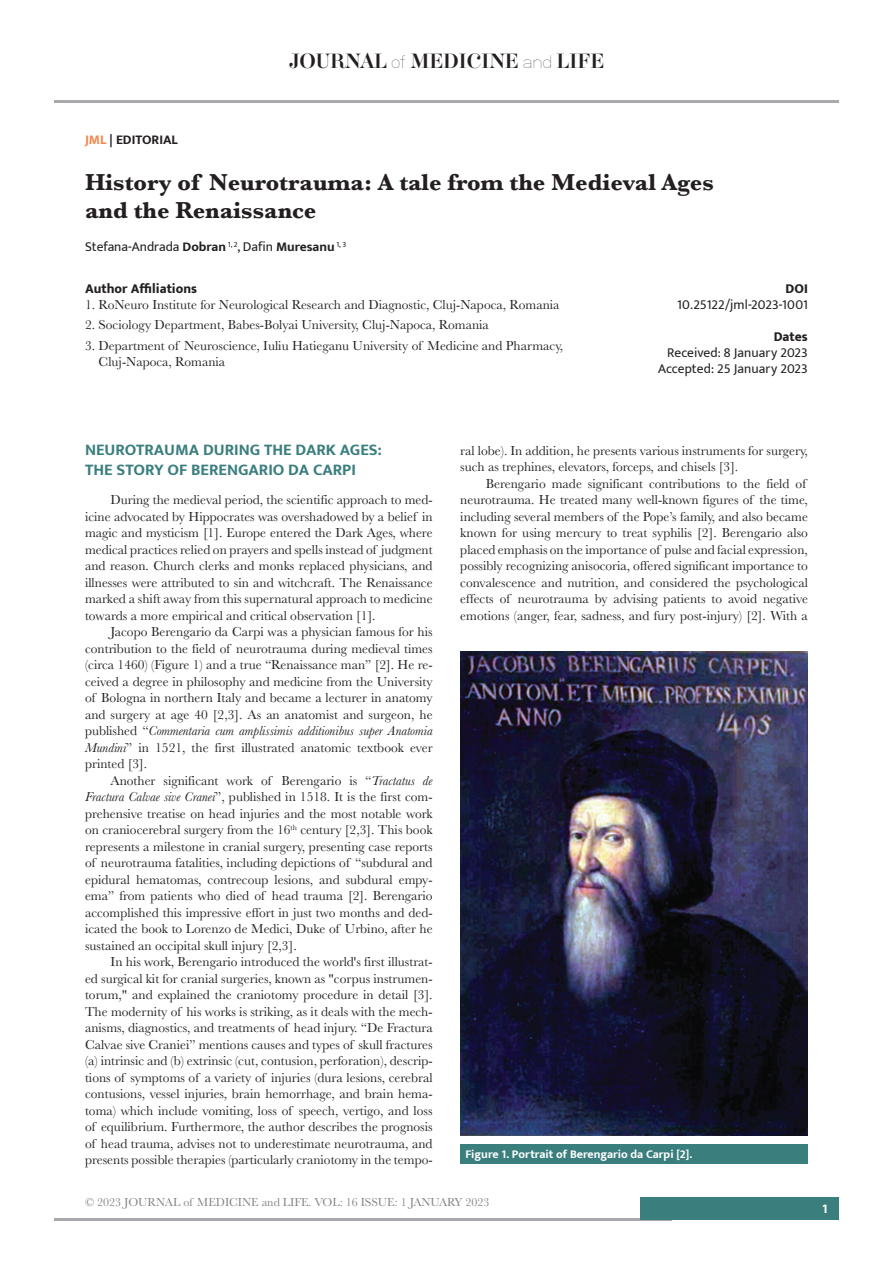
<style>
.page{position:relative;width:893px;height:1263px;background:#fff}
.page>*{position:absolute;margin:0;border:0;box-sizing:border-box;transform-origin:0 0}
.t1{font:700 24px/28.8px "Baskerville";color:#231f20}
.t2{font:18px "Aker Brygge Display";color:#231f20}
.t3{font:700 16.5px/19.8px "Mukta";color:#3b7e7e}
.t4{font:13.5px/16.5px "Baskerville";color:#231f20;text-align:justify}
.t5{font:13.5px/16.2px "Mukta";letter-spacing:.005em;color:#231f20;text-align:right}
.t6{font:800 13.5px "Mukta";color:#231f20}
.t7{font:700 13.5px "Mukta";color:#231f20}
.t8{font:700 13.5px "Mukta";color:#fff}
.t9{font:12px "Baskerville";color:#808285}
.t10{font:700 12px "Mukta";color:#fff}
.s1{font-family:"Neubau Grotesk Lei"}
.s2{color:#f5854c}
.s3{font-weight:700}
.s4{font-style:italic}
</style>
<div class="page">
<hr style="left:54px;top:1218px;width:618px;height:2px;background:#a8a9ad">
<div style="left:641px;top:1198px;width:198px;height:22px;background:#3b7e7e"></div>
<hr style="left:54px;top:100px;width:785px;height:2px;background:#a8a9ad">
<img style="left:460px;top:651px;width:348px;height:485px">
<div style="left:460px;top:1144px;width:348px;height:20px;background:#3b7e7e"></div>
<h2 class="t2" style="left:289px;top:49px;width:317px">JOURNAL <span class="s1">of</span> MEDICINE <span class="s1">and</span> LIFE</h2>
<p class="t7" style="left:85px;top:132px;width:94px"><span class="s2">JML</span> | EDITORIAL</p>
<h1 class="t1" style="left:85px;top:168px;width:630px">History of Neurotrauma: A tale from the Medieval Ages and the Renaissance</h1>
<p class="t5" style="left:85px;top:238px;width:263px">Stefana-Andrada <span class="s3">Dobran</span> <sup>1,</sup> <sup>2</sup>, Dafin <span class="s3">Muresanu</span> <sup>1,</sup> <sup>3</sup></p>
<p class="t6" style="left:85px;top:280px;width:114px">Author Affiliations</p>
<p class="t4" style="left:85px;top:296px;width:476px">1. RoNeuro Institute for Neurological Research and Diagnostic, Cluj-Napoca, Romania</p>
<p class="t4" style="left:85px;top:317px;width:405px">2. Sociology Department, Babes-Bolyai University, Cluj-Napoca, Romania</p>
<p class="t4" style="left:99px;top:337px;width:466px;text-indent:-14px">3. Department of Neuroscience, Iuliu Hatieganu University of Medicine and Pharmacy,<br>Cluj-Napoca, Romania</p>
<p class="t6" style="left:786px;top:280px;width:24px">DOI</p>
<p class="t5" style="left:677px;top:296px;width:132px">10.25122/jml-2023-1001</p>
<p class="t6" style="left:774px;top:328px;width:36px">Dates</p>
<p class="t5" style="left:658px;top:344px;width:151px">Received: 8 January 2023<br>Accepted: 25 January 2023</p>
<p class="t3" style="left:85px;top:440px;width:298px">NEUROTRAUMA DURING THE DARK AGES:<br>THE STORY OF BERENGARIO DA CARPI</p>
<p class="t4" style="left:85px;top:492px;width:349px;text-indent:26px">During the medieval period, the scientific approach to med&shy;icine advocated by Hippocrates was overshadowed by a belief in magic and mysticism [1]. Europe entered the Dark Ages, where medical practices relied on prayers and spells instead of judgment and reason. Church clerks and monks replaced physicians, and illnesses were attributed to sin and witchcraft. The Renaissance marked a shift away from this supernatural approach to medicine towards a more empirical and critical observation [1].</p>
<p class="t4" style="left:85px;top:624px;width:349px;text-indent:26px">Jacopo Berengario da Carpi was a physician famous for his contribution to the field of neurotrauma during medieval times (circa 1460) (Figure 1) and a true “Renaissance man” [2]. He re&shy;ceived a degree in philosophy and medicine from the University of Bologna in northern Italy and became a lecturer in anatomy and surgery at age 40 [2,3]. As an anatomist and surgeon, he published “<span class="s4">Commentaria cum amplissimis additionibus super Anatomia Mundini</span>” in 1521, the first illustrated anatomic textbook ever printed [3].</p>
<p class="t4" style="left:85px;top:772px;width:349px;text-indent:26px">Another significant work of Berengario is “<span class="s4">Tractatus de Fractura Calvae sive Cranei</span>”, published in 1518. It is the first com&shy;prehensive treatise on head injuries and the most notable work on craniocerebral surgery from the 16<sup>th</sup> century [2,3]. This book represents a milestone in cranial surgery, presenting case reports of neurotrauma fatalities, including depictions of “subdural and epidural hematomas, contrecoup lesions, and subdural empy&shy;ema” from patients who died of head trauma [2]. Berengario accomplished this impressive effort in just two months and ded&shy;icated the book to Lorenzo de Medici, Duke of Urbino, after he sustained an occipital skull injury [2,3].</p>
<p class="t4" style="left:85px;top:954px;width:349px;text-indent:26px">In his work, Berengario introduced the world's first illustrat&shy;ed surgical kit for cranial surgeries, known as "corpus instrumen&shy;torum," and explained the craniotomy procedure in detail [3].<br>The modernity of his works is striking, as it deals with the mech&shy;anisms, diagnostics, and treatments of head injury. “De Fractura Calvae sive Craniei” mentions causes and types of skull fractures (a) intrinsic and (b) extrinsic (cut, contusion, perforation), descrip&shy;tions of symptoms of a variety of injuries (dura lesions, cerebral contusions, vessel injuries, brain hemorrhage, and brain hema&shy;toma) which include vomiting, loss of speech, vertigo, and loss of equilibrium. Furthermore, the author describes the prognosis of head trauma, advises not to underestimate neurotrauma, and presents possible therapies (particularly craniotomy in the tempo-</p>
<p class="t4" style="left:460px;top:442px;width:349px">ral lobe). In addition, he presents various instruments for surgery, such as trephines, elevators, forceps, and chisels [3].</p>
<p class="t4" style="left:460px;top:475px;width:349px;text-align:left;text-indent:26px">Berengario made significant contributions to the field of neurotrauma. He treated many well-known figures of the time, including several members of the Pope’s family, and also became known for using mercury to treat syphilis [2]. Berengario also placed emphasis on the importance of pulse and facial expression, possibly recognizing anisocoria, offered significant importance to convalescence and nutrition, and considered the psychological effects of neurotrauma by advising patients to avoid negative emotions (anger, fear, sadness, and fury post-injury) [2]. With a</p>
<p class="t10" style="left:465px;top:1147px;width:228px">Figure 1. Portrait of Berengario da Carpi [2].</p>
<p class="t9" style="left:85px;top:1195px;width:406px">© 2023 JOURNAL of MEDICINE and LIFE. VOL: 16 ISSUE: 1 JANUARY 2023</p>
<p class="t8" style="left:822px;top:1200px;width:7px">1</p>
</div>
